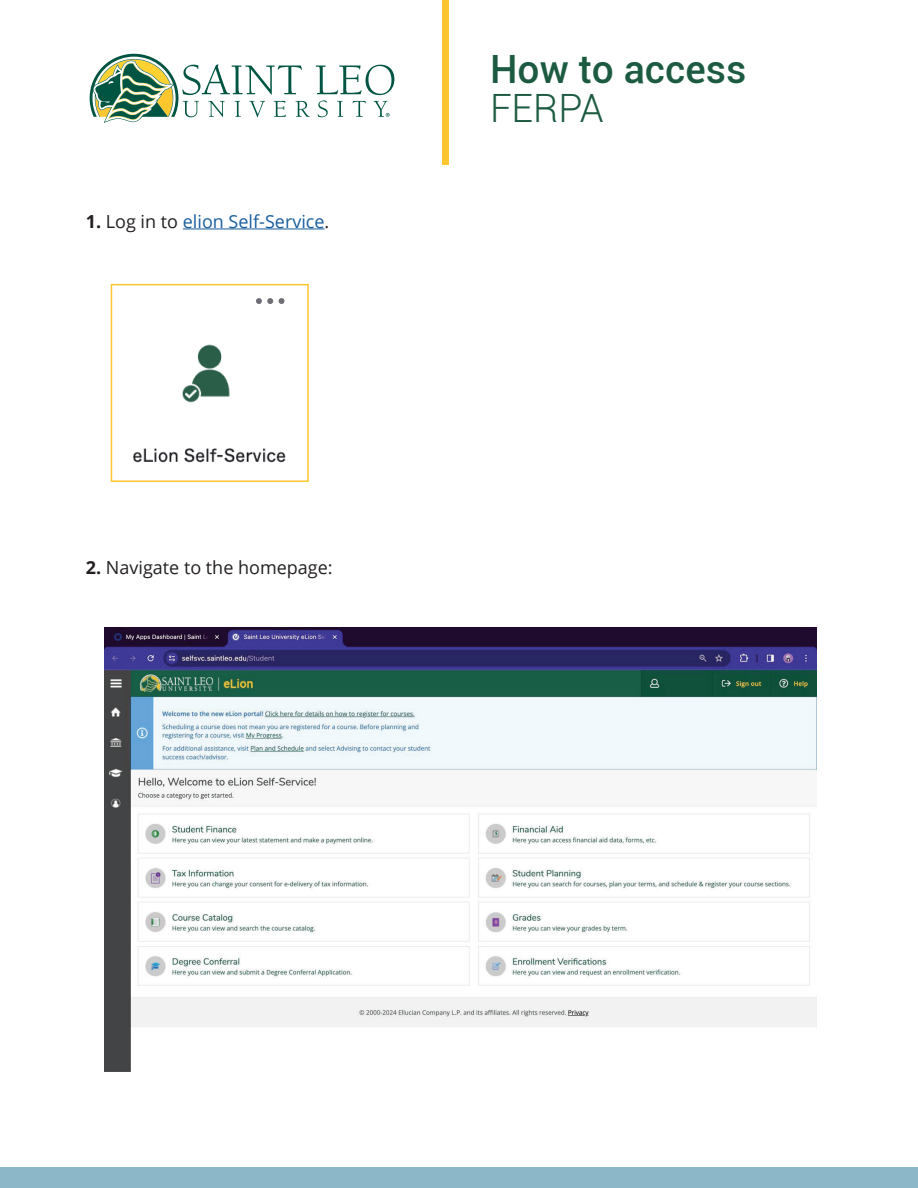
<style>
.page{position:relative;width:918px;height:1188px;background:#fff}
.page>*{position:absolute;margin:0;border:0;box-sizing:border-box;transform-origin:0 0}
.t1{font:500 39px "Roboto";color:#1c5a41}
.t2{font:300 39px "Roboto";color:#1c5a41}
.t3{font:18px "Open Sans";color:#175d9e}
.t4{font:18px "Open Sans";color:#231f20}
.s1{font-weight:700;color:#231f20}
.s2{color:#231f20}
.s3{font-weight:700}
</style>
<div class="page">
<div style="left:442px;top:0;width:6px;height:164px;background:#fec62e"></div>
<svg style="left:316px;top:65px;width:78px;height:52px"></svg>
<svg style="left:90px;top:54px;width:220px;height:69px"></svg>
<div style="left:0;top:1167px;width:918px;height:21px;background:#8bb7c8"></div>
<hr style="left:183px;top:229px;width:142px;height:1px;background:#175d9e">
<img style="left:133px;top:299px;width:153px;height:164px">
<img style="left:105px;top:627px;width:711px;height:445px">
<div style="left:111px;top:284px;width:198px;height:198px;border:2px solid #fec62e"></div>
<svg style="left:256px;top:298px;width:17px;height:6px"></svg>
<svg style="left:279px;top:298px;width:5px;height:6px"></svg>
<p class="t3" style="left:86px;top:209px;width:245px"><span class="s1">1.</span> <span class="s2">Log in to</span> elion Self-Service<span class="s2">.</span></p>
<p class="t4" style="left:86px;top:555px;width:248px"><span class="s3">2.</span> Navigate to the homepage:</p>
<h1 class="t1" style="left:490px;top:42px;width:258px">How to access</h1>
<h1 class="t2" style="left:490px;top:81px;width:115px">FERPA</h1>
</div>
